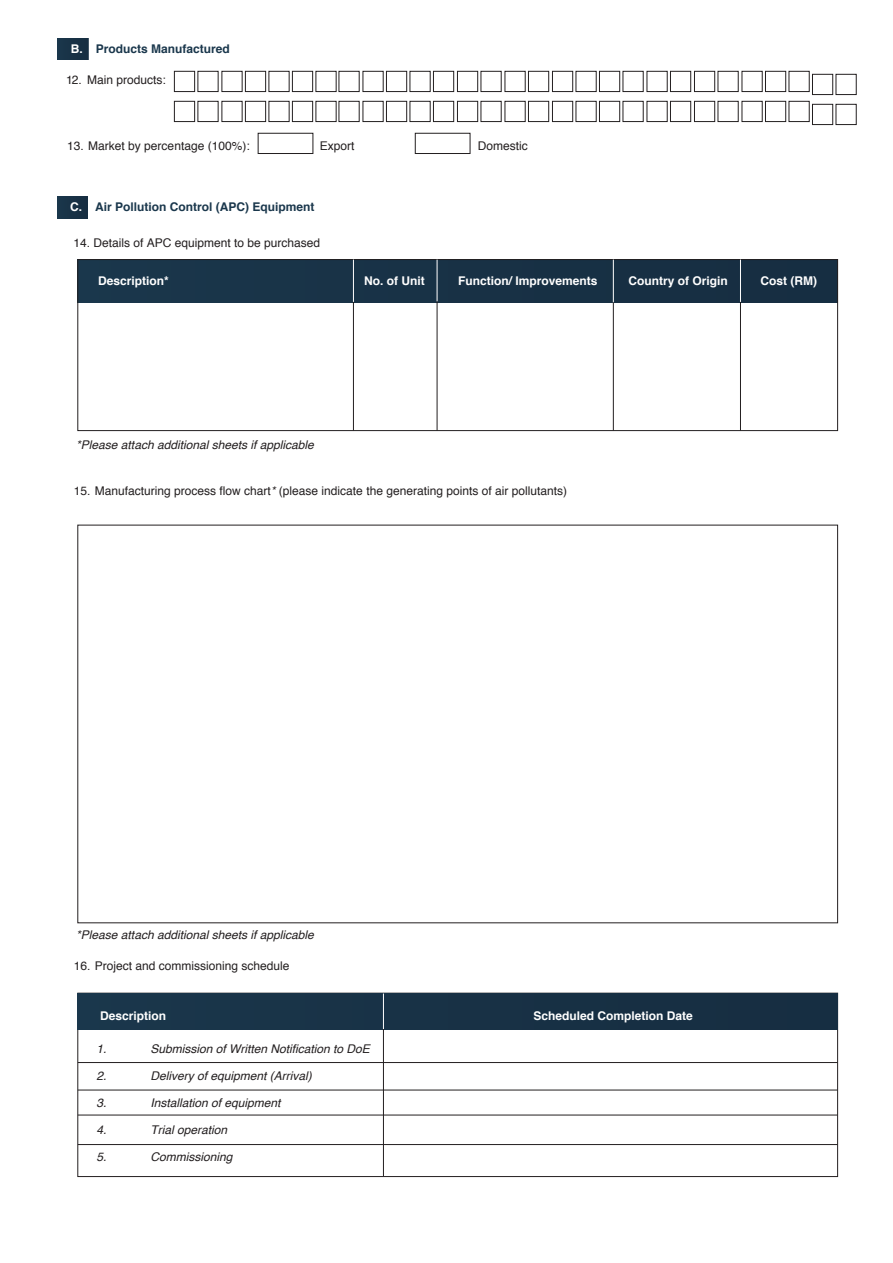
<style>
.page{position:relative;width:893px;height:1263px;background:#fff}
.page>*{position:absolute;margin:0;border:0;box-sizing:border-box;transform-origin:0 0}
.t1{font:12px "Helvetica";color:#231f20}
.t2{font:italic 12px "Helvetica";color:#231f20}
.t3{font:700 12px "Helvetica";color:#fff}
.t4{font:700 12px "Helvetica";color:#1a374c}
.s1{color:#fff}
.s2{font-style:italic}
</style>
<div class="page">
<div style="left:174px;top:71px;width:21px;height:21px;border:1px solid #231f20"></div>
<div style="left:198px;top:71px;width:21px;height:21px;border:1px solid #231f20"></div>
<div style="left:222px;top:71px;width:21px;height:21px;border:1px solid #231f20"></div>
<div style="left:245px;top:71px;width:21px;height:21px;border:1px solid #231f20"></div>
<div style="left:269px;top:71px;width:21px;height:21px;border:1px solid #231f20"></div>
<div style="left:292px;top:71px;width:21px;height:21px;border:1px solid #231f20"></div>
<div style="left:316px;top:71px;width:21px;height:21px;border:1px solid #231f20"></div>
<div style="left:339px;top:71px;width:21px;height:21px;border:1px solid #231f20"></div>
<div style="left:363px;top:71px;width:21px;height:21px;border:1px solid #231f20"></div>
<div style="left:386px;top:71px;width:21px;height:21px;border:1px solid #231f20"></div>
<div style="left:410px;top:71px;width:21px;height:21px;border:1px solid #231f20"></div>
<div style="left:433px;top:71px;width:21px;height:21px;border:1px solid #231f20"></div>
<div style="left:457px;top:71px;width:21px;height:21px;border:1px solid #231f20"></div>
<div style="left:481px;top:71px;width:21px;height:21px;border:1px solid #231f20"></div>
<div style="left:505px;top:71px;width:21px;height:21px;border:1px solid #231f20"></div>
<div style="left:528px;top:71px;width:21px;height:21px;border:1px solid #231f20"></div>
<div style="left:552px;top:71px;width:21px;height:21px;border:1px solid #231f20"></div>
<div style="left:576px;top:71px;width:21px;height:21px;border:1px solid #231f20"></div>
<div style="left:599px;top:71px;width:21px;height:21px;border:1px solid #231f20"></div>
<div style="left:623px;top:71px;width:21px;height:21px;border:1px solid #231f20"></div>
<div style="left:647px;top:71px;width:21px;height:21px;border:1px solid #231f20"></div>
<div style="left:670px;top:71px;width:21px;height:21px;border:1px solid #231f20"></div>
<div style="left:694px;top:71px;width:21px;height:21px;border:1px solid #231f20"></div>
<div style="left:718px;top:71px;width:21px;height:21px;border:1px solid #231f20"></div>
<div style="left:742px;top:71px;width:21px;height:21px;border:1px solid #231f20"></div>
<div style="left:765px;top:71px;width:21px;height:21px;border:1px solid #231f20"></div>
<div style="left:789px;top:71px;width:21px;height:21px;border:1px solid #231f20"></div>
<div style="left:812px;top:74px;width:21px;height:21px;border:1px solid #231f20"></div>
<div style="left:836px;top:74px;width:21px;height:21px;border:1px solid #231f20"></div>
<div style="left:174px;top:101px;width:21px;height:21px;border:1px solid #231f20"></div>
<div style="left:198px;top:101px;width:21px;height:21px;border:1px solid #231f20"></div>
<div style="left:222px;top:101px;width:21px;height:21px;border:1px solid #231f20"></div>
<div style="left:245px;top:101px;width:21px;height:21px;border:1px solid #231f20"></div>
<div style="left:269px;top:101px;width:21px;height:21px;border:1px solid #231f20"></div>
<div style="left:292px;top:101px;width:21px;height:21px;border:1px solid #231f20"></div>
<div style="left:316px;top:101px;width:21px;height:21px;border:1px solid #231f20"></div>
<div style="left:339px;top:101px;width:21px;height:21px;border:1px solid #231f20"></div>
<div style="left:363px;top:101px;width:21px;height:21px;border:1px solid #231f20"></div>
<div style="left:386px;top:101px;width:21px;height:21px;border:1px solid #231f20"></div>
<div style="left:410px;top:101px;width:21px;height:21px;border:1px solid #231f20"></div>
<div style="left:433px;top:101px;width:21px;height:21px;border:1px solid #231f20"></div>
<div style="left:457px;top:101px;width:21px;height:21px;border:1px solid #231f20"></div>
<div style="left:481px;top:101px;width:21px;height:21px;border:1px solid #231f20"></div>
<div style="left:505px;top:101px;width:21px;height:21px;border:1px solid #231f20"></div>
<div style="left:528px;top:101px;width:21px;height:21px;border:1px solid #231f20"></div>
<div style="left:552px;top:101px;width:21px;height:21px;border:1px solid #231f20"></div>
<div style="left:576px;top:101px;width:21px;height:21px;border:1px solid #231f20"></div>
<div style="left:599px;top:101px;width:21px;height:21px;border:1px solid #231f20"></div>
<div style="left:623px;top:101px;width:21px;height:21px;border:1px solid #231f20"></div>
<div style="left:647px;top:101px;width:21px;height:21px;border:1px solid #231f20"></div>
<div style="left:670px;top:101px;width:21px;height:21px;border:1px solid #231f20"></div>
<div style="left:694px;top:101px;width:21px;height:21px;border:1px solid #231f20"></div>
<div style="left:718px;top:101px;width:21px;height:21px;border:1px solid #231f20"></div>
<div style="left:742px;top:101px;width:21px;height:21px;border:1px solid #231f20"></div>
<div style="left:765px;top:101px;width:21px;height:21px;border:1px solid #231f20"></div>
<div style="left:789px;top:101px;width:21px;height:21px;border:1px solid #231f20"></div>
<div style="left:812px;top:104px;width:21px;height:21px;border:1px solid #231f20"></div>
<div style="left:836px;top:104px;width:21px;height:21px;border:1px solid #231f20"></div>
<div style="left:58px;top:38px;width:30px;height:22px;background:#183145"></div>
<div style="left:258px;top:133px;width:55px;height:21px;border:1px solid #231f20"></div>
<div style="left:415px;top:133px;width:55px;height:21px;border:1px solid #231f20"></div>
<div style="left:78px;top:260px;width:760px;height:42px;background:#183145"></div>
<div style="left:57px;top:197px;width:31px;height:21px;background:#183246"></div>
<div style="left:77px;top:259px;width:761px;height:172px;border:1px solid #231f20"></div>
<hr style="left:437px;top:260px;width:1px;height:41px;background:#fff">
<hr style="left:437px;top:301px;width:1px;height:130px;background:#231f20">
<hr style="left:353px;top:260px;width:1px;height:42px;background:#fff">
<hr style="left:353px;top:302px;width:1px;height:129px;background:#231f20">
<hr style="left:740px;top:260px;width:1px;height:42px;background:#fff">
<hr style="left:740px;top:302px;width:1px;height:129px;background:#231f20">
<hr style="left:613px;top:260px;width:1px;height:42px;background:#fff">
<hr style="left:613px;top:302px;width:1px;height:129px;background:#231f20">
<div style="left:78px;top:993px;width:760px;height:37px;background:#183145"></div>
<hr style="left:383px;top:993px;width:1px;height:36px;background:#fff">
<hr style="left:383px;top:1029px;width:1px;height:147px;background:#231f20">
<hr style="left:78px;top:1062px;width:760px;height:1px;background:#231f20">
<hr style="left:78px;top:1090px;width:760px;height:1px;background:#231f20">
<hr style="left:78px;top:1115px;width:760px;height:1px;background:#231f20">
<hr style="left:78px;top:1144px;width:760px;height:1px;background:#231f20">
<p class="t4" style="left:71px;top:39px;width:160px"><span class="s1">B.</span> Products Manufactured</p>
<p class="t1" style="left:66px;top:70px;width:101px">12. Main products:</p>
<p class="t1" style="left:67px;top:136px;width:184px">13. Market by percentage (100%):</p>
<p class="t1" style="left:320px;top:136px;width:36px">Export</p>
<p class="t1" style="left:478px;top:136px;width:52px">Domestic</p>
<p class="t4" style="left:70px;top:197px;width:246px"><span class="s1">C.</span> Air Pollution Control (APC) Equipment</p>
<p class="t1" style="left:73px;top:233px;width:248px">14. Details of APC equipment to be purchased</p>
<p class="t3" style="left:98px;top:271px;width:72px">Description*</p>
<p class="t3" style="left:364px;top:271px;width:62px">No. of Unit</p>
<p class="t3" style="left:458px;top:271px;width:141px">Function/ Improvements</p>
<p class="t3" style="left:628px;top:271px;width:101px">Country of Origin</p>
<p class="t3" style="left:760px;top:271px;width:58px">Cost (RM)</p>
<p class="t2" style="left:76px;top:435px;width:239px">*Please attach additional sheets if applicable</p>
<p class="t1" style="left:74px;top:482px;width:495px">15. Manufacturing process flow chart<span class="s2">*</span> (please indicate the generating points of air pollutants)</p>
<p class="t2" style="left:76px;top:925px;width:239px">*Please attach additional sheets if applicable</p>
<p class="t1" style="left:74px;top:956px;width:217px">16. Project and commissioning schedule</p>
<p class="t3" style="left:100px;top:1006px;width:68px">Description</p>
<p class="t3" style="left:534px;top:1006px;width:161px">Scheduled Completion Date</p>
<p class="t2" style="left:97px;top:1039px;width:12px">1.</p>
<p class="t2" style="left:151px;top:1039px;width:221px">Submission of Written Notification to DoE</p>
<p class="t2" style="left:97px;top:1066px;width:12px">2.</p>
<p class="t2" style="left:151px;top:1066px;width:163px">Delivery of equipment (Arrival)</p>
<p class="t2" style="left:97px;top:1093px;width:12px">3.</p>
<p class="t2" style="left:151px;top:1093px;width:132px">Installation of equipment</p>
<p class="t2" style="left:97px;top:1120px;width:12px">4.</p>
<p class="t2" style="left:151px;top:1120px;width:78px">Trial operation</p>
<p class="t2" style="left:97px;top:1147px;width:12px">5.</p>
<p class="t2" style="left:151px;top:1147px;width:84px">Commissioning</p>
</div>
